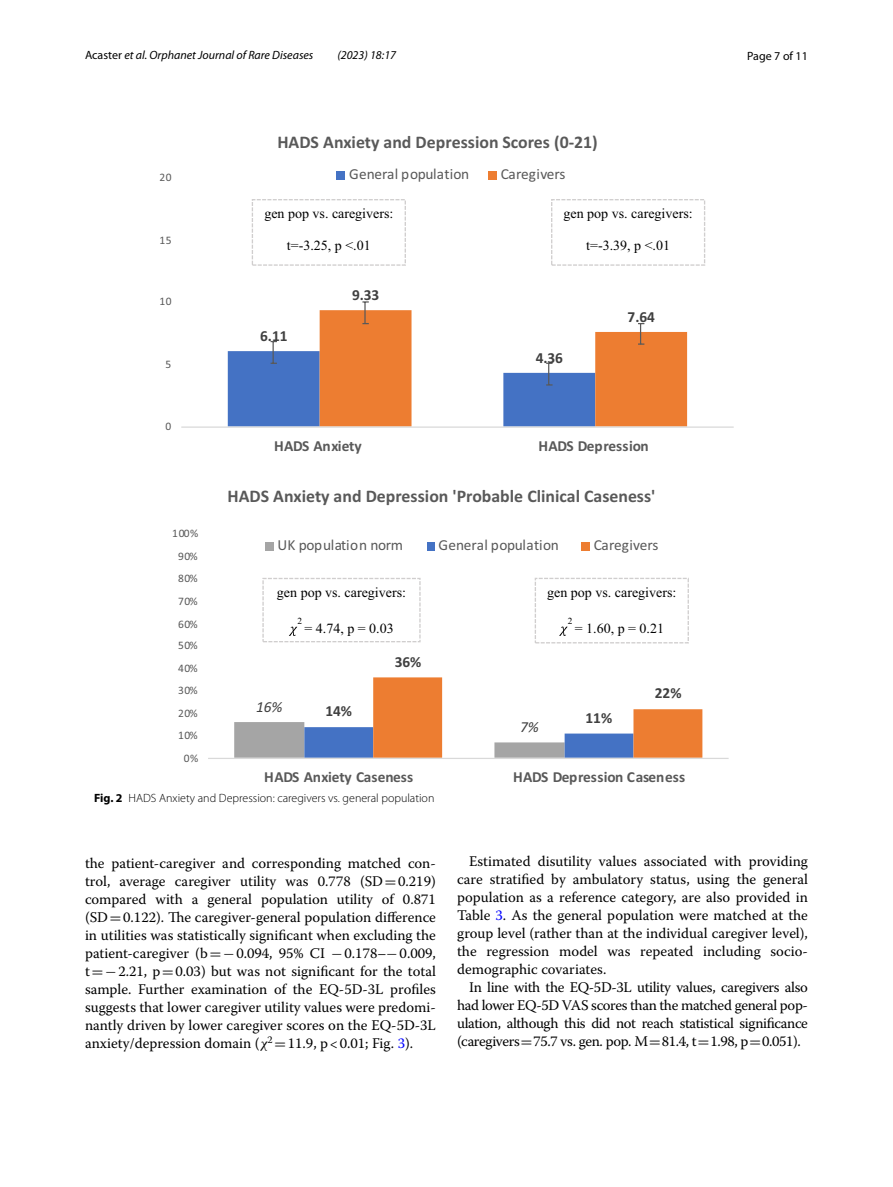
<style>
.page{position:relative;width:893px;height:1187px;background:#fff}
.page>*{position:absolute;margin:0;border:0;box-sizing:border-box;transform-origin:0 0}
.t1{font:17.85px "Calibri Bold 2";letter-spacing:.005em;color:#595959}
.t2{font:17.7px "Calibri Bold 2";color:#595959}
.t3{font:15.3px "Calibri Bold 2";letter-spacing:-.005em;color:#595959}
.t4{font:15.3px "Calibri 2";color:#595959}
.t5{font:15.3px "Calibri Bold 2";color:#404040}
.t6{font:15.3px "Calibri 2";letter-spacing:-.025em;color:#595959}
.t7{font:italic 15.3px "Calibri";color:#404040}
.t8{font:14.7px/18px "Warnock Pro";color:#000;text-align:justify}
.t9{font:13.95px "Times New Roman";color:#000}
.t10{font:300 12px "Myriad Pro";color:#000}
.t11{font:italic 12px "Myriad Pro";color:#000}
.t12{font:12px "Myriad Pro";color:#000}
.t13{font:11.55px "Calibri 2";color:#595959}
.t14{font:11.4px "Calibri 2";letter-spacing:.05em;color:#595959}
.t15{font:9.3px "Times New Roman";color:#000}
.s1{font-style:normal}
.s2{font-weight:700}
.s3{font-family:"MTSY"}
.s4{font-family:"MTMI3"}
.s5{color:#00f}
</style>
<div class="page">
<svg style="left:320px;top:310px;width:367px;height:116px;fill:#ed7d31"></svg>
<svg style="left:228px;top:341px;width:367px;height:85px"></svg>
<svg style="left:362px;top:301px;width:7px;height:23px"></svg>
<svg style="left:638px;top:323px;width:6px;height:22px"></svg>
<hr style="left:181px;top:426px;width:553px;height:1px;background:#d9d9d9">
<svg style="left:336px;top:171px;width:9px;height:9px"></svg>
<svg style="left:488px;top:171px;width:9px;height:9px"></svg>
<svg style="left:234px;top:677px;width:468px;height:80px"></svg>
<hr style="left:208px;top:757px;width:521px;height:2px;background:#d9d9d9">
<svg style="left:265px;top:542px;width:9px;height:9px"></svg>
<svg style="left:427px;top:542px;width:7px;height:9px"></svg>
<svg style="left:581px;top:542px;width:9px;height:9px"></svg>
<div style="left:262px;top:577px;width:159px;height:65px;background:#fff;border:1px dashed #d0cece"></div>
<svg style="left:289px;top:626px;width:8px;height:10px"></svg>
<div style="left:535px;top:577px;width:154px;height:66px;background:#fff;border:1px dashed #d0cece"></div>
<svg style="left:559px;top:626px;width:8px;height:10px"></svg>
<div style="left:252px;top:199px;width:154px;height:67px;background:#fff;border:1px dashed #d0cece"></div>
<div style="left:551px;top:199px;width:154px;height:67px;background:#fff;border:1px dashed #d0cece"></div>
<p class="t11" style="left:85px;top:48px;width:230px"><span class="s1">Acaster</span> et al. Orphanet Journal of Rare Diseases</p>
<p class="t11" style="left:337px;top:48px;width:60px">(2023) 18:17</p>
<p class="t12" style="left:747px;top:48px;width:62px">Page 7 of 11</p>
<p class="t13" style="left:160px;top:170px;width:14px">20</p>
<p class="t13" style="left:160px;top:233px;width:14px">15</p>
<p class="t13" style="left:160px;top:294px;width:14px">10</p>
<p class="t13" style="left:165px;top:356px;width:7px">5</p>
<p class="t13" style="left:165px;top:419px;width:7px">0</p>
<p class="t14" style="left:172px;top:526px;width:28px">100%</p>
<p class="t14" style="left:178px;top:549px;width:21px">90%</p>
<p class="t14" style="left:178px;top:570px;width:21px">80%</p>
<p class="t14" style="left:178px;top:593px;width:21px">70%</p>
<p class="t14" style="left:178px;top:616px;width:21px">60%</p>
<p class="t14" style="left:178px;top:638px;width:21px">50%</p>
<p class="t14" style="left:178px;top:661px;width:21px">40%</p>
<p class="t14" style="left:178px;top:683px;width:21px">30%</p>
<p class="t14" style="left:178px;top:706px;width:21px">20%</p>
<p class="t14" style="left:178px;top:727px;width:21px">10%</p>
<p class="t14" style="left:184px;top:750px;width:16px">0%</p>
<p class="t1" style="left:277px;top:130px;width:322px">HADS Anxiety and Depression Scores (0-21)</p>
<p class="t4" style="left:349px;top:164px;width:122px">General population</p>
<p class="t4" style="left:501px;top:164px;width:66px">Caregivers</p>
<p class="t9" style="left:264px;top:204px;width:131px">gen pop vs. caregivers:</p>
<p class="t9" style="left:287px;top:236px;width:85px">t=-3.25, p &lt;.01</p>
<p class="t5" style="left:260px;top:326px;width:29px">6.11</p>
<p class="t5" style="left:352px;top:285px;width:29px">9.33</p>
<p class="t9" style="left:564px;top:204px;width:131px">gen pop vs. caregivers:</p>
<p class="t9" style="left:586px;top:236px;width:85px">t=-3.39, p &lt;.01</p>
<p class="t5" style="left:536px;top:348px;width:29px">4.36</p>
<p class="t5" style="left:628px;top:307px;width:29px">7.64</p>
<p class="t3" style="left:274px;top:436px;width:89px">HADS Anxiety</p>
<p class="t3" style="left:538px;top:436px;width:112px">HADS Depression</p>
<p class="t2" style="left:227px;top:485px;width:429px">HADS Anxiety and Depression 'Probable Clinical Caseness'</p>
<p class="t6" style="left:277px;top:535px;width:127px">UK population norm</p>
<p class="t4" style="left:438px;top:535px;width:122px">General population</p>
<p class="t4" style="left:594px;top:535px;width:66px">Caregivers</p>
<p class="t9" style="left:277px;top:583px;width:131px">gen pop vs. caregivers:</p>
<p class="t15" style="left:297px;top:614px;width:6px">2</p>
<p class="t9" style="left:304px;top:619px;width:91px">= 4.74, p = 0.03</p>
<p class="t9" style="left:547px;top:583px;width:131px">gen pop vs. caregivers:</p>
<p class="t15" style="left:568px;top:614px;width:6px">2</p>
<p class="t9" style="left:575px;top:619px;width:91px">= 1.60, p = 0.21</p>
<p class="t7" style="left:256px;top:696px;width:28px">16%</p>
<p class="t5" style="left:325px;top:700px;width:28px">14%</p>
<p class="t5" style="left:395px;top:652px;width:28px">36%</p>
<p class="t7" style="left:520px;top:716px;width:20px">7%</p>
<p class="t5" style="left:585px;top:708px;width:28px">11%</p>
<p class="t5" style="left:655px;top:683px;width:28px">22%</p>
<p class="t3" style="left:264px;top:767px;width:151px">HADS Anxiety Caseness</p>
<p class="t3" style="left:513px;top:767px;width:173px">HADS Depression Caseness</p>
<p class="t10" style="left:94px;top:791px;width:342px"><span class="s2">Fig. 2</span> HADS Anxiety and Depression: caregivers vs. general population</p>
<p class="t8" style="left:85px;top:854px;width:352px">the patient-caregiver and corresponding matched con&shy;trol, average caregiver utility was 0.778 (SD<span class="s3">=</span>0.219) compared with a general population utility of 0.871 (SD<span class="s3">=</span>0.122). The caregiver-general population difference in utilities was statistically significant when excluding the patient-caregiver (b<span class="s3">=−</span>0.094, 95% CI <span class="s3">−</span>0.178–<span class="s3">−</span>0.009, t<span class="s3">=−</span>2.21, p<span class="s3">=</span>0.03) but was not significant for the total sample. Further examination of the EQ-5D-3L profiles suggests that lower caregiver utility values were predomi&shy;nantly driven by lower caregiver scores on the EQ-5D-3L anxiety/depression domain (<span class="s4">χ</span><sup>2</sup> <span class="s3">=</span>11.9, p&lt;0.01; Fig. <span class="s5">3</span>).</p>
<p class="t8" style="left:457px;top:852px;width:352px;text-indent:12px">Estimated disutility values associated with providing care stratified by ambulatory status, using the general population as a reference category, are also provided in Table <span class="s5">3</span>. As the general population were matched at the group level (rather than at the individual caregiver level), the regression model was repeated including socio&shy;demographic covariates.</p>
<p class="t8" style="left:457px;top:978px;width:352px;text-indent:12px">In line with the EQ-5D-3L utility values, caregivers also had lower EQ-5D VAS scores than the matched general pop&shy;ulation, although this did not reach statistical significance (caregivers<span class="s3">=</span>75.7 vs. gen. pop. M<span class="s3">=</span>81.4, t<span class="s3">=</span>1.98, p<span class="s3">=</span>0.051).</p>
</div>
